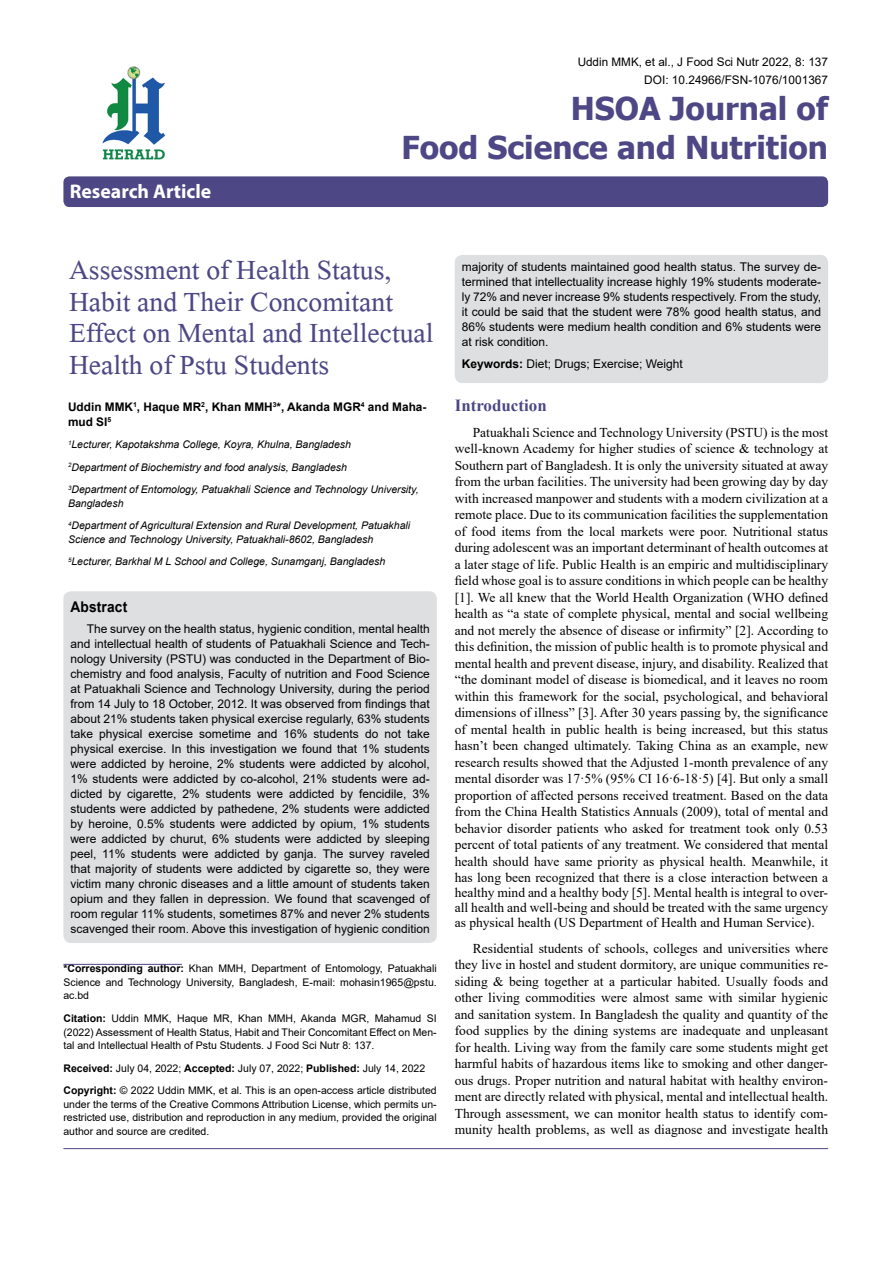
<style>
.page{position:relative;width:893px;height:1263px;background:#fff}
.page>*{position:absolute;margin:0;border:0;box-sizing:border-box;transform-origin:0 0}
.t1{font:41.25px/31.5px "Microsoft Himalaya";color:#4d4785}
.t2{font:700 31.5px/39px "Tahoma";color:#4d4785;text-align:right}
.t3{font:700 19.8px "Myriad Hebrew";color:#fff}
.t4{font:700 16.95px "Times New Roman";color:#4d4785}
.t5{font:700 14.85px "Arial";letter-spacing:.015em;color:#000;scale:.93 1}
.t6{font:13.5px/16.5px "Times New Roman";color:#000;text-align:justify}
.t7{font:12px/15px "Arial";color:#000;text-align:justify}
.t8{font:11.85px/18px "Arial";color:#000;text-align:right}
.t9{font:700 11.85px/15px "Arial";color:#000}
.t10{font:10.5px/13.5px "Arial";color:#000;text-align:justify}
.t11{font:italic 10.5px/22.5px "Arial";color:#000}
.s1{font-size:11.7px}
.s2{font-weight:700}
</style>
<div class="page">
<div style="left:63px;top:176px;width:765px;height:31px;background:#4d4785;border-radius:6px"></div>
<hr style="left:63px;top:964px;width:119px;height:1px;background:#4d4785">
<img style="left:102px;top:66px;width:64px;height:94px">
<hr style="left:63px;top:1148px;width:765px;height:1px;background:#4d4785">
<div style="left:63px;top:591px;width:374px;height:352px;background:#dedfe0;border-radius:8px"></div>
<div style="left:455px;top:255px;width:373px;height:128px;background:#dedfe0;border-radius:8px"></div>
<h3 class="t3" style="left:70px;top:180px;width:143px">Research Article</h3>
<p class="t8" style="left:578px;top:53px;width:252px"><span class="s1">Uddin MMK, et al.</span>, J Food Sci Nutr 2022, 8: 137<br>DOI: 10.24966/FSN-1076/1001367</p>
<h2 class="t2" style="left:401px;top:90px;width:428px">HSOA Journal of<br>Food Science and Nutrition</h2>
<h1 class="t1" style="left:69px;top:249px;width:366px">Assessment of Health Status,<br>Habit and Their Concomitant<br>Effect on Mental and Intellectual<br>Health of Pstu Students</h1>
<p class="t9" style="left:68px;top:399px;width:360px">Uddin MMK<sup>1</sup>, Haque MR<sup>2</sup>, Khan MMH<sup>3</sup>*, Akanda MGR<sup>4</sup> and Maha&shy;mud SI<sup>5</sup></p>
<p class="t11" style="left:68px;top:433px;width:352px"><sup>1</sup>Lecturer, Kapotakshma College, Koyra, Khulna, Bangladesh<br><sup>2</sup>Department of Biochemistry and food analysis, Bangladesh<br><sup>3</sup>Department of Entomology, Patuakhali Science and Technology University,</p>
<p class="t11" style="left:68px;top:492px;width:344px">Bangladesh<br><sup>4</sup>Department of Agricultural Extension and Rural Development, Patuakhali</p>
<p class="t11" style="left:68px;top:528px;width:319px">Science and Technology University, Patuakhali-8602, Bangladesh<br><sup>5</sup>Lecturer, Barkhal M L School and College, Sunamganj, Bangladesh</p>
<p class="t5" style="left:70px;top:597px;width:63px">Abstract</p>
<p class="t7" style="left:70px;top:621px;width:361px;text-indent:16px">The survey on the health status, hygienic condition, mental health and intellectual health of students of Patuakhali Science and Tech&shy;nology University (PSTU) was conducted in the Department of Bio&shy;chemistry and food analysis, Faculty of nutrition and Food Science at Patuakhali Science and Technology University, during the period from 14 July to 18 October, 2012. It was observed from findings that about 21% students taken physical exercise regularly, 63% students take physical exercise sometime and 16% students do not take physical exercise. In this investigation we found that 1% students were addicted by heroine, 2% students were addicted by alcohol, 1% students were addicted by co-alcohol, 21% students were ad&shy;dicted by cigarette, 2% students were addicted by fencidile, 3% students were addicted by pathedene, 2% students were addicted by heroine, 0.5% students were addicted by opium, 1% students were addicted by churut, 6% students were addicted by sleeping peel, 11% students were addicted by ganja. The survey raveled that majority of students were addicted by cigarette so, they were victim many chronic diseases and a little amount of students taken opium and they fallen in depression. We found that scavenged of room regular 11% students, sometimes 87% and never 2% students scavenged their room. Above this investigation of hygienic condition</p>
<p class="t10" style="left:63px;top:962px;width:375px"><span class="s2">*Corresponding author:</span> Khan MMH, Department of Entomology, Patuakhali Science and Technology University, Bangladesh, E-mail: mohasin1965@pstu. ac.bd</p>
<p class="t10" style="left:63px;top:1011px;width:375px"><span class="s2">Citation:</span> Uddin MMK, Haque MR, Khan MMH, Akanda MGR, Mahamud SI (2022) Assessment of Health Status, Habit and Their Concomitant Effect on Men&shy;tal and Intellectual Health of Pstu Students. J Food Sci Nutr 8: 137.</p>
<p class="t10" style="left:63px;top:1056px;width:375px;line-height:22.5px"><span class="s2">Received:</span> July 04, 2022; <span class="s2">Accepted:</span> July 07, 2022; <span class="s2">Published:</span> July 14, 2022<br><span class="s2">Copyright:</span> © 2022 Uddin MMK, et al. This is an open-access article distributed</p>
<p class="t10" style="left:63px;top:1097px;width:375px">under the terms of the Creative Commons Attribution License, which permits un&shy;restricted use, distribution and reproduction in any medium, provided the original author and source are credited.</p>
<p class="t7" style="left:462px;top:259px;width:361px">majority of students maintained good health status. The survey de&shy;termined that intellectuality increase highly 19% students moderate&shy;ly 72% and never increase 9% students respectively. From the study, it could be said that the student were 78% good health status, and 86% students were medium health condition and 6% students were at risk condition.</p>
<p class="t7" style="left:462px;top:356px;width:223px"><span class="s2">Keywords:</span> Diet; Drugs; Exercise; Weight</p>
<p class="t4" style="left:455px;top:393px;width:93px">Introduction</p>
<p class="t6" style="left:455px;top:424px;width:375px;text-indent:18px">Patuakhali Science and Technology University (PSTU) is the most well-known Academy for higher studies of science &amp; technology at Southern part of Bangladesh. It is only the university situated at away from the urban facilities. The university had been growing day by day with increased manpower and students with a modern civilization at a remote place. Due to its communication facilities the supplementation of food items from the local markets were poor. Nutritional status during adolescent was an important determinant of health outcomes at a later stage of life. Public Health is an empiric and multidisciplinary field whose goal is to assure conditions in which people can be healthy [1]. We all knew that the World Health Organization (WHO defined health as “a state of complete physical, mental and social wellbeing and not merely the absence of disease or infirmity” [2]. According to this definition, the mission of public health is to promote physical and mental health and prevent disease, injury, and disability. Realized that “the dominant model of disease is biomedical, and it leaves no room within this framework for the social, psychological, and behavioral dimensions of illness” [3]. After 30 years passing by, the significance of mental health in public health is being increased, but this status hasn’t been changed ultimately. Taking China as an example, new research results showed that the Adjusted 1-month prevalence of any mental disorder was 17·5% (95% CI 16·6-18·5) [4]. But only a small proportion of affected persons received treatment. Based on the data from the China Health Statistics Annuals (2009), total of mental and behavior disorder patients who asked for treatment took only 0.53 percent of total patients of any treatment. We considered that mental health should have same priority as physical health. Meanwhile, it has long been recognized that there is a close interaction between a</p>
<p class="t6" style="left:455px;top:885px;width:375px;line-height:15px">healthy mind and a healthy body [5]. Mental health is integral to over&shy;all health and well-being and should be treated with the same urgency as physical health (US Department of Health and Human Service).</p>
<p class="t6" style="left:455px;top:940px;width:375px;text-indent:18px">Residential students of schools, colleges and universities where they live in hostel and student dormitory, are unique communities re&shy;siding &amp; being together at a particular habited. Usually foods and other living commodities were almost same with similar hygienic and sanitation system. In Bangladesh the quality and quantity of the food supplies by the dining systems are inadequate and unpleasant for health. Living way from the family care some students might get harmful habits of hazardous items like to smoking and other danger&shy;ous drugs. Proper nutrition and natural habitat with healthy environ&shy;ment are directly related with physical, mental and intellectual health.<br>Through assessment, we can monitor health status to identify com&shy;munity health problems, as well as diagnose and investigate health</p>
</div>
